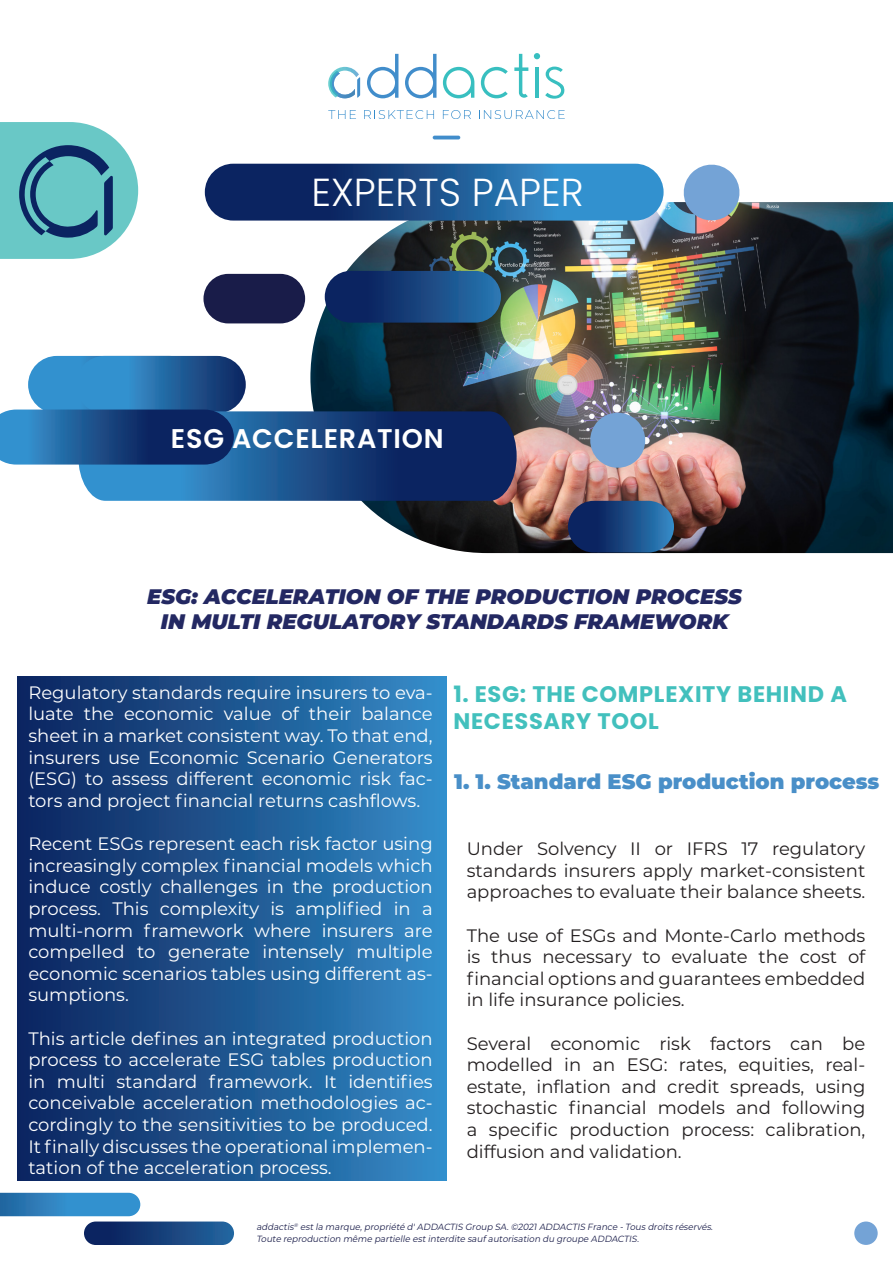
<style>
.page{position:relative;width:893px;height:1263px;background:#fff}
.page>*{position:absolute;margin:0;border:0;box-sizing:border-box;transform-origin:0 0}
.t1{font:300 39px "Poppins";color:#fff}
.t2{font:600 27px "Poppins";letter-spacing:.03em;color:#fff}
.t3{font:700 22.5px/27px "Poppins";letter-spacing:.03em;color:#42c0bd}
.t4{font:italic 900 21px "Montserrat";color:#232862}
.t5{font:900 21px "Montserrat";color:#498fc8}
.t6{font:18px/21.6px "Montserrat";color:#fff;text-align:justify}
.t7{font:18px/21.6px "Montserrat";color:#231f20;text-align:justify}
.t8{font:italic 9px "Montserrat";color:#191c49}
</style>
<div class="page">
<div style="left:17px;top:676px;width:429px;height:504px;background:linear-gradient(to right,#0b225c,#338cc8)"></div>
<img style="left:310px;top:202px;width:583px;height:351px">
<svg style="left:568px;top:501px;width:106px;height:51px;background:#184681"></svg>
<div style="left:203px;top:274px;width:102px;height:49px;background:#191c49;border-radius:25px"></div>
<div style="left:325px;top:271px;width:176px;height:52px;background:linear-gradient(to right,#061551,#2871aa);border-radius:26px"></div>
<hr style="left:433px;top:136px;width:27px;height:3px;background:#418dcb;border-radius:2px">
<svg style="left:0;top:122px;width:138px;height:137px;background:#6ab5bc"></svg>
<svg style="left:681px;top:164px;width:61px;height:59px"></svg>
<svg style="left:205px;top:164px;width:459px;height:57px;background:#1f5793"></svg>
<svg style="left:545px;top:67px;width:20px;height:32px"></svg>
<svg style="left:481px;top:67px;width:27px;height:31px"></svg>
<svg style="left:443px;top:67px;width:31px;height:31px"></svg>
<hr style="left:535px;top:67px;width:4px;height:31px;background:#38bfc0">
<svg style="left:367px;top:54px;width:31px;height:44px"></svg>
<svg style="left:405px;top:54px;width:31px;height:44px"></svg>
<svg style="left:534px;top:53px;width:6px;height:6px"></svg>
<svg style="left:514px;top:54px;width:14px;height:44px"></svg>
<svg style="left:328px;top:67px;width:32px;height:31px"></svg>
<svg style="left:328px;top:110px;width:28px;height:9px"></svg>
<svg style="left:364px;top:110px;width:70px;height:9px"></svg>
<svg style="left:443px;top:110px;width:28px;height:9px"></svg>
<svg style="left:479px;top:110px;width:86px;height:9px"></svg>
<div style="left:28px;top:356px;width:170px;height:57px;background:#3291cf;border-radius:29px"></div>
<svg style="left:76px;top:356px;width:170px;height:57px"></svg>
<svg style="left:587px;top:410px;width:61px;height:60px;background:#889fc0"></svg>
<svg style="left:0;top:409px;width:517px;height:92px;background:#2b588e"></svg>
<svg style="left:0;top:1193px;width:140px;height:23px;background:#3187c3"></svg>
<div style="left:84px;top:1221px;width:150px;height:24px;background:linear-gradient(to right,#0a1c58,#24649d);border-radius:12px"></div>
<div style="left:854px;top:1221px;width:24px;height:24px;background:#74a3d6;border-radius:50%"></div>
<p class="t1" style="left:311px;top:170px;width:274px">EXPERTS PAPER</p>
<p class="t2" style="left:171px;top:423px;width:274px">ESG ACCELERATION</p>
<p class="t4" style="left:147px;top:581px;width:596px">ESG: ACCELERATION OF THE PRODUCTION PROCESS</p>
<p class="t4" style="left:161px;top:606px;width:569px">IN MULTI REGULATORY STANDARDS FRAMEWORK</p>
<p class="t6" style="left:28px;top:681px;width:406px">Regulatory standards require insurers to eva&shy;luate the economic value of their balance sheet in a market consistent way. To that end, insurers use Economic Scenario Generators (ESG) to assess different economic risk fac&shy;tors and project financial returns cashflows.</p>
<p class="t6" style="left:28px;top:832px;width:406px">Recent ESGs represent each risk factor using increasingly complex financial models which induce costly challenges in the production process. This complexity is amplified in a multi-norm framework where insurers are compelled to generate intensely multiple economic scenarios tables using different as&shy;sumptions.</p>
<p class="t6" style="left:28px;top:1027px;width:406px">This article defines an integrated production process to accelerate ESG tables production in multi standard framework. It identifies conceivable acceleration methodologies ac&shy;cordingly to the sensitivities to be produced.<br>It finally discusses the operational implemen&shy;tation of the acceleration process.</p>
<p class="t3" style="left:453px;top:681px;width:395px">1. ESG: THE COMPLEXITY BEHIND A<br>NECESSARY TOOL</p>
<p class="t5" style="left:454px;top:765px;width:427px">1. 1. Standard ESG production process</p>
<p class="t7" style="left:467px;top:837px;width:400px">Under Solvency II or IFRS 17 regulatory standards insurers apply market-consistent approaches to evaluate their balance sheets.</p>
<p class="t7" style="left:467px;top:924px;width:400px">The use of ESGs and Monte-Carlo methods is thus necessary to evaluate the cost of financial options and guarantees embedded in life insurance policies.</p>
<p class="t7" style="left:467px;top:1032px;width:400px">Several economic risk factors can be modelled in an ESG: rates, equities, real&shy;estate, inflation and credit spreads, using stochastic financial models and following a specific production process: calibration, diffusion and validation.</p>
<p class="t8" style="left:256px;top:1221px;width:460px">addactis<sup>®</sup> estla marque,propriété d'ADDACTIS Group SA.©2021ADDACTIS France -Tous droits réservés.</p>
<p class="t8" style="left:256px;top:1233px;width:386px">Toute reproduction même partielle estinterdite saufautorisation du groupe ADDACTIS.</p>
</div>
